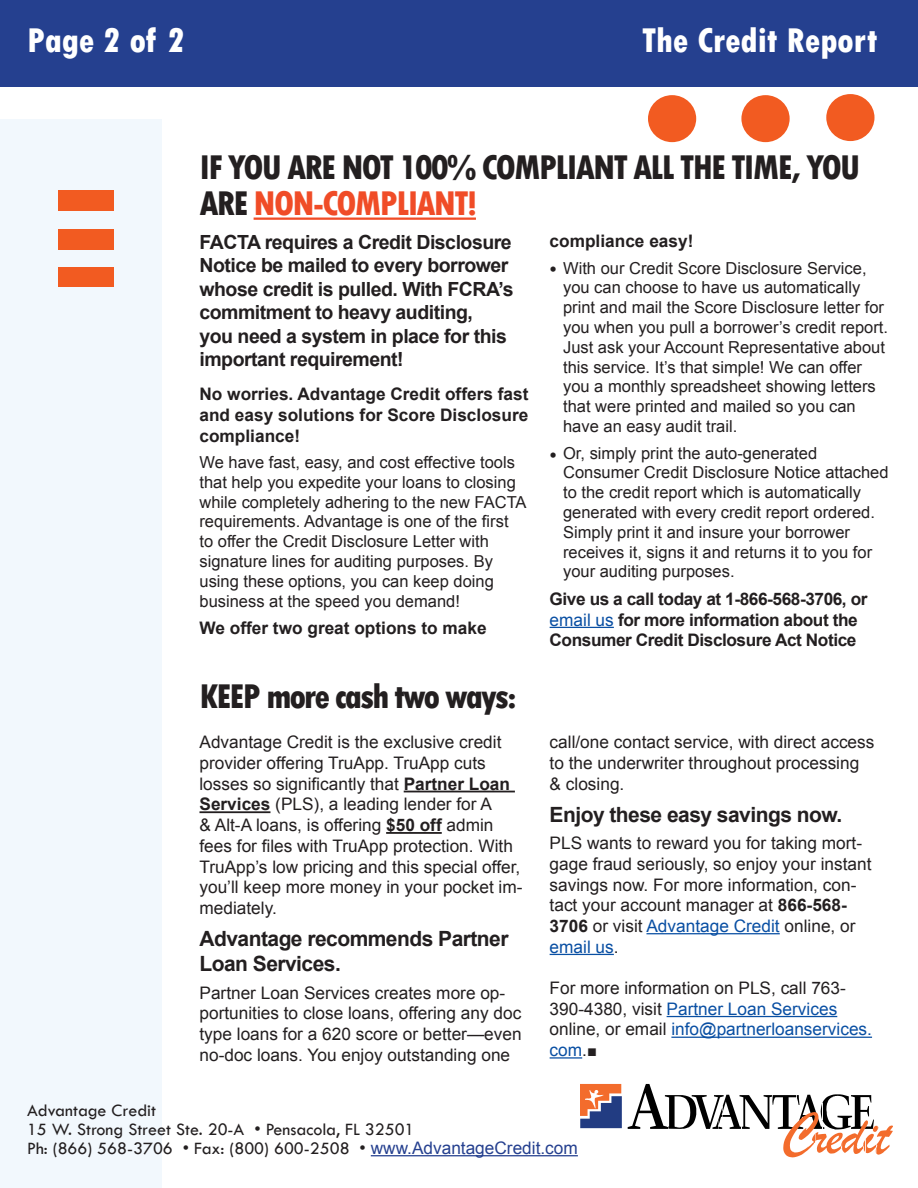
<style>
.page{position:relative;width:918px;height:1188px;background:#fff}
.page>*{position:absolute;margin:0;border:0;box-sizing:border-box;transform-origin:0 0}
.t1{font:800 condensed 36px/36px "Tw Cen";letter-spacing:-.05em;color:#231f20}
.t2{font:800 condensed 36px "Tw Cen";color:#fff}
.t3{font:700 21px/25.2px "Arial";letter-spacing:-.025em;color:#231f20}
.t4{font:21px "Times New Roman";color:#231f20}
.t5{font:700 19.5px/23.4px "Arial";letter-spacing:-.025em;color:#231f20}
.t6{font:18px/18.8px "Tw Cen";color:#231f20}
.t7{font:17.25px/20.7px "Arial";color:#231f20}
.t8{font:700 17.25px/20.7px "Arial";color:#231f20;text-align:justify}
.t9{font:700 17.25px/20.7px "Arial";letter-spacing:-.025em;color:#231f20}
.t10{font:16.5px/19.8px "Arial";color:#231f20}
.s1{color:#f04c27}
.s2{font-weight:400;color:#094fa3}
.s3{font-weight:700}
.s4{color:#094fa3}
.s5{font-size:16.5px}
.s6{font-family:"Arial";font-size:17.25px;color:#25408f}
</style>
<div class="page">
<div style="left:0;top:120px;width:162px;height:1068px;background:#f2f8fd"></div>
<div style="left:0;top:0;width:918px;height:87px;background:#25408f"></div>
<div style="left:741px;top:95px;width:49px;height:47px;background:#f25b21;border-radius:50%"></div>
<div style="left:648px;top:95px;width:48px;height:47px;background:#f25b21;border-radius:50%"></div>
<div style="left:59px;top:190px;width:55px;height:21px;background:#f25b21"></div>
<div style="left:59px;top:229px;width:55px;height:21px;background:#f25b21"></div>
<div style="left:59px;top:267px;width:55px;height:19px;background:#f25b21"></div>
<hr style="left:371px;top:1155px;width:207px;height:1px;background:#25408f">
<hr style="left:404px;top:791px;width:111px;height:1px;background:#231f20">
<hr style="left:200px;top:811px;width:70px;height:2px;background:#231f20">
<hr style="left:386px;top:832px;width:56px;height:2px;background:#231f20">
<hr style="left:646px;top:933px;width:134px;height:1px;background:#094fa3">
<hr style="left:550px;top:954px;width:64px;height:1px;background:#094fa3">
<hr style="left:667px;top:1016px;width:170px;height:1px;background:#094fa3">
<hr style="left:671px;top:1037px;width:201px;height:1px;background:#094fa3">
<hr style="left:550px;top:1057px;width:32px;height:2px;background:#094fa3">
<div style="left:826px;top:94px;width:49px;height:47px;background:#f25b21;border-radius:50%"></div>
<hr style="left:254px;top:218px;width:222px;height:2px;background:#f04c27">
<hr style="left:550px;top:627px;width:64px;height:1px;background:#094fa3">
<svg style="left:581px;top:1084px;width:41px;height:44px"></svg>
<svg style="left:628px;top:1084px;width:264px;height:73px"></svg>
<h1 class="t2" style="left:27px;top:19px;width:160px">Page 2 of 2</h1>
<h1 class="t2" style="left:642px;top:19px;width:237px">The Credit Report</h1>
<h1 class="t1" style="left:200px;top:149px;width:662px">IF YOU ARE NOT 100% COMPLIANT ALL THE TIME, YOU<br>ARE <span class="s1">NON-COMPLIANT!</span></h1>
<p class="t5" style="left:200px;top:231px;width:316px">FACTA requires a Credit Disclosure<br>Notice be mailed to every borrower whose credit is pulled. With FCRA’s commitment to heavy auditing,<br>you need a system in place for this important requirement!</p>
<p class="t8" style="left:200px;top:384px;width:330px">No worries. Advantage Credit offers fast and easy solutions for Score Disclosure compliance!</p>
<p class="t10" style="left:200px;top:453px;width:329px">We have fast, easy, and cost effective tools that help you expedite your loans to closing while completely adhering to the new FACTA requirements. Advantage is one of the first<br>to offer the Credit Disclosure Letter with signature lines for auditing purposes. By using these options, you can keep doing business at the speed you demand!</p>
<p class="t8" style="left:200px;top:618px;width:289px">We offer two great options to make</p>
<p class="t8" style="left:550px;top:231px;width:145px">compliance easy!</p>
<p class="t10" style="left:563px;top:258px;width:326px">With our Credit Score Disclosure Service, you can choose to have us automatically print and mail the Score Disclosure letter for you when you pull a borrower’s credit report.<br>Just ask your Account Representative about this service. It’s that simple! We can offer you a monthly spreadsheet showing letters that were printed and mailed so you can have an easy audit trail.</p>
<p class="t10" style="left:563px;top:443px;width:327px">Or, simply print the auto-generated Consumer Credit Disclosure Notice attached to the credit report which is automatically generated with every credit report ordered.<br>Simply print it and insure your borrower receives it, signs it and returns it to you for your auditing purposes.</p>
<p class="t9" style="left:550px;top:589px;width:319px">Give us a call today at 1-866-568-3706, or <span class="s2">email us</span> for more information about the<br>Consumer Credit Disclosure Act Notice</p>
<p class="t4" style="left:550px;top:255px;width:9px">•</p>
<p class="t4" style="left:550px;top:441px;width:9px">•</p>
<h1 class="t1" style="left:200px;top:678px;width:319px">KEEP more cash two ways:</h1>
<p class="t7" style="left:199px;top:732px;width:325px">Advantage Credit is the exclusive credit provider offering TruApp. TruApp cuts losses so significantly that <span class="s3">Partner Loan Services</span> (PLS), a leading lender for A<br>&amp; Alt-A loans, is offering <span class="s3">$50 off</span> admin fees for files with TruApp protection. With TruApp’s low pricing and this special offer, you’ll keep more money in your pocket im&shy;mediately.</p>
<p class="t3" style="left:200px;top:927px;width:311px">Advantage recommends Partner<br>Loan Services.</p>
<p class="t7" style="left:200px;top:982px;width:324px">Partner Loan Services creates more op&shy;portunities to close loans, offering any doc type loans for a 620 score or better—even no-doc loans. You enjoy outstanding one</p>
<p class="t7" style="left:550px;top:732px;width:326px">call/one contact service, with direct access to the underwriter throughout processing &amp; closing.</p>
<p class="t3" style="left:550px;top:802px;width:294px">Enjoy these easy savings now.</p>
<p class="t7" style="left:550px;top:833px;width:323px">PLS wants to reward you for taking mort&shy;gage fraud seriously, so enjoy your instant savings now. For more information, con&shy;tact your account manager at <span class="s3">866-568- 3706</span> or visit <span class="s4">Advantage Credit</span> online, or <span class="s4">email us</span>.</p>
<p class="t7" style="left:550px;top:978px;width:324px">For more information on PLS, call 763-<br>390-4380, visit <span class="s4">Partner Loan Services </span>online, or email <span class="s4">info@partnerloanservices. com</span>.<span class="s5">■</span></p>
<p class="t6" style="left:27px;top:1101px;width:552px">Advantage Credit<br>15 W. Strong Street Ste. 20-A • Pensacola, FL 32501<br>Ph: (866) 568-3706 • Fax: (800) 600-2508 • <span class="s6">www.AdvantageCredit.com</span></p>
</div>
